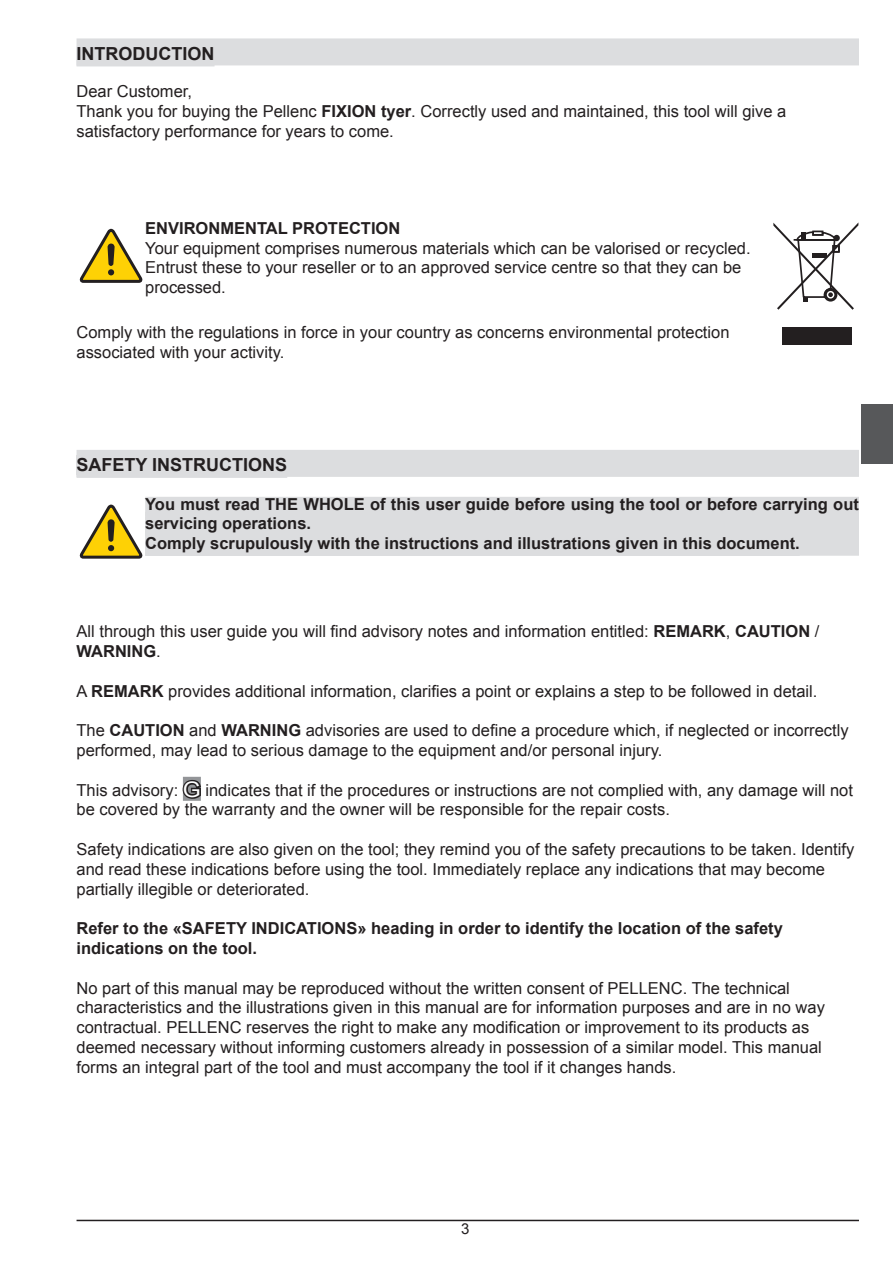
<style>
.page{position:relative;width:893px;height:1263px;background:#fff}
.page>*{position:absolute;margin:0;border:0;box-sizing:border-box;transform-origin:0 0}
.t1{font:700 18px "Arial";color:#231f20}
.t2{font:16.5px/19.8px "Arial";color:#231f20}
.t3{font:700 16.5px/19.8px "Arial";color:#231f20}
.t4{font:15px "Arial";color:#231f20}
.s1{font-weight:700}
.s2{font-size:21.45px;color:#fff}
</style>
<div class="page">
<hr style="left:77px;top:1220px;width:782px;height:1px;background:#231f20">
<div style="left:782px;top:327px;width:70px;height:18px;background:#231f20"></div>
<svg style="left:773px;top:223px;width:85px;height:87px"></svg>
<svg style="left:79px;top:228px;width:63px;height:55px"></svg>
<svg style="left:79px;top:504px;width:63px;height:55px"></svg>
<div style="left:861px;top:404px;width:32px;height:60px;background:#57585a"></div>
<div style="left:183px;top:777px;width:18px;height:24px;background:#939598"></div>
<svg style="left:182px;top:778px;width:19px;height:23px"></svg>
<div style="left:77px;top:450px;width:782px;height:27px;background:#dcdddf"></div>
<div style="left:77px;top:458px;width:210px;height:20px;background:#dcdddf"></div>
<div style="left:145px;top:497px;width:714px;height:19px;background:#dcdddf"></div>
<div style="left:145px;top:512px;width:714px;height:24px;background:#dcdddf"></div>
<div style="left:145px;top:532px;width:714px;height:24px;background:#dcdddf"></div>
<div style="left:77px;top:38px;width:782px;height:27px;background:#dcdddf"></div>
<div style="left:77px;top:47px;width:138px;height:19px;background:#dcdddf"></div>
<p class="t1" style="left:77px;top:41px;width:139px">INTRODUCTION</p>
<p class="t2" style="left:77px;top:82px;width:711px">Dear Customer,<br>Thank you for buying the Pellenc <span class="s1">FIXION tyer</span>. Correctly used and maintained, this tool will give a satisfactory performance for years to come.</p>
<p class="t3" style="left:145px;top:219px;width:257px">ENVIRONMENTAL PROTECTION</p>
<p class="t2" style="left:145px;top:238px;width:607px">Your equipment comprises numerous materials which can be valorised or recycled.<br>Entrust these to your reseller or to an approved service centre so that they can be processed.</p>
<p class="t2" style="left:77px;top:322px;width:654px">Comply with the regulations in force in your country as concerns environmental protection associated with your activity.</p>
<p class="t1" style="left:77px;top:453px;width:212px">SAFETY INSTRUCTIONS</p>
<p class="t3" style="left:145px;top:494px;width:715px">You must read THE WHOLE of this user guide before using the tool or before carrying out servicing operations.<br>Comply scrupulously with the instructions and illustrations given in this document.</p>
<p class="t2" style="left:77px;top:622px;width:744px">All through this user guide you will find advisory notes and information entitled: <span class="s1">REMARK</span>, <span class="s1">CAUTION</span> /<br><span class="s1">WARNING</span>.</p>
<p class="t2" style="left:77px;top:681px;width:742px">A <span class="s1">REMARK</span> provides additional information, clarifies a point or explains a step to be followed in detail.</p>
<p class="t2" style="left:77px;top:721px;width:774px">The <span class="s1">CAUTION</span> and <span class="s1">WARNING</span> advisories are used to define a procedure which, if neglected or incorrectly performed, may lead to serious damage to the equipment and/or personal injury.</p>
<p class="t2" style="left:77px;top:780px;width:778px">This advisory: <span class="s2">G</span> indicates that if the procedures or instructions are not complied with, any damage will not be covered by the warranty and the owner will be responsible for the repair costs.</p>
<p class="t2" style="left:77px;top:839px;width:779px">Safety indications are also given on the tool; they remind you of the safety precautions to be taken. Identify and read these indications before using the tool. Immediately replace any indications that may become partially illegible or deteriorated.</p>
<p class="t3" style="left:77px;top:919px;width:708px">Refer to the «SAFETY INDICATIONS» heading in order to identify the location of the safety indications on the tool.</p>
<p class="t2" style="left:77px;top:978px;width:750px">No part of this manual may be reproduced without the written consent of PELLENC. The technical characteristics and the illustrations given in this manual are for information purposes and are in no way contractual. PELLENC reserves the right to make any modification or improvement to its products as deemed necessary without informing customers already in possession of a similar model. This manual forms an integral part of the tool and must accompany the tool if it changes hands.</p>
<p class="t4" style="left:461px;top:1219px;width:10px">3</p>
</div>
